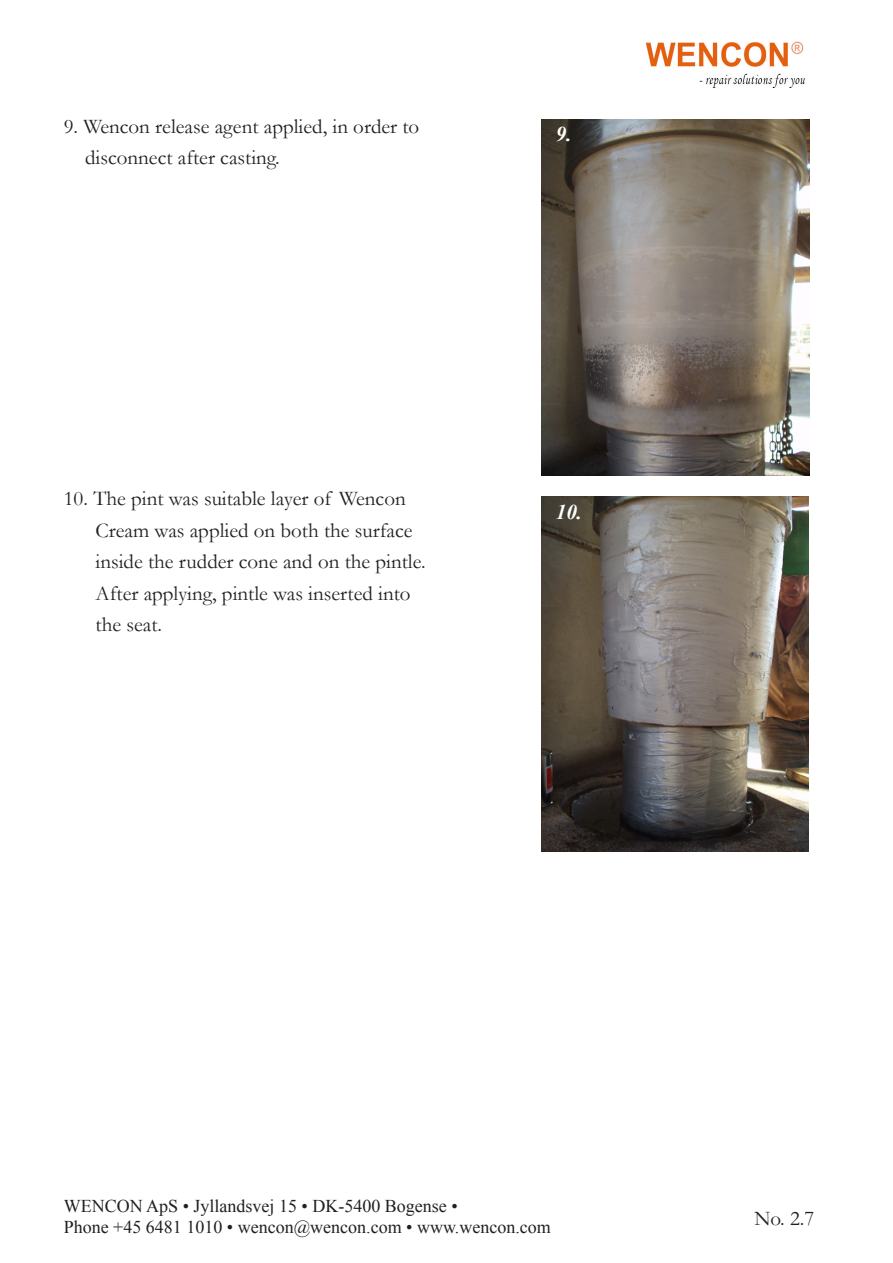
<style>
.page{position:relative;width:893px;height:1263px;background:#fff}
.page>*{position:absolute;margin:0;border:0;box-sizing:border-box;transform-origin:0 0}
.Brødtekst_indryk{font:21px/31.5px "Garamond";color:#231f20}
.Brødtekst_bold_kursi{font:italic 700 21px "Times New Roman";color:#fff}
.t1{font:18px/21.6px "Times New Roman";color:#231f20}
</style>
<div class="page">
<img style="left:645px;top:41px;width:160px;height:47px">
<img style="left:542px;top:119px;width:267px;height:356px">
<img style="left:542px;top:496px;width:266px;height:356px">
<p class="Brødtekst_indryk" style="left:85px;top:110px;width:336px;text-indent:-21px">9. Wencon release agent applied, in order to disconnect after casting.</p>
<p class="Brødtekst_indryk" style="left:96px;top:482px;width:332px;text-indent:-32px">10. The pint was suitable layer of Wencon Cream was applied on both the surface inside the rudder cone and on the pintle.<br>After applying, pintle was inserted into the seat.</p>
<p class="Brødtekst_bold_kursi" style="left:556px;top:120px;width:17px">9.</p>
<p class="Brødtekst_bold_kursi" style="left:556px;top:497px;width:28px">10.</p>
<p class="t1" style="left:64px;top:1194px;width:489px">WENCON ApS • Jyllandsvej 15 • DK-5400 Bogense •<br>Phone +45 6481 1010 • wencon@wencon.com • www.wencon.com</p>
<p class="Brødtekst_indryk" style="left:754px;top:1202px;width:61px">No. 2.7</p>
</div>
